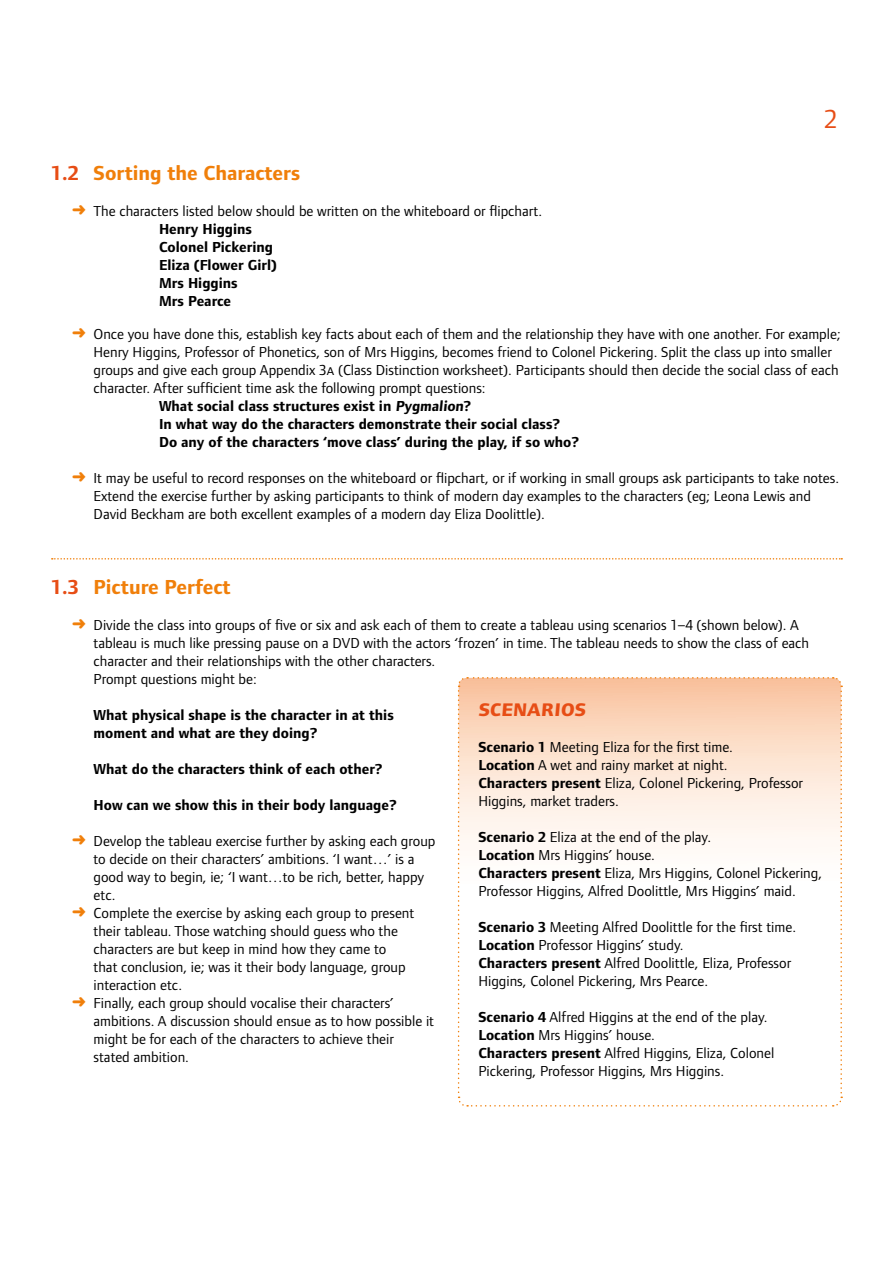
<style>
.page{position:relative;width:893px;height:1263px;background:#fff}
.page>*{position:absolute;margin:0;border:0;box-sizing:border-box;transform-origin:0 0}
.t1{font:27px "Foundry Form Sans";color:#e74d15}
.t2{font:24px "Foundry Form Sans Bold SC";color:#e74d15}
.t3{font:700 21px "Foundry Form Sans";color:#f07f0a}
.t4{font:15px/18px "Foundry Form Sans";color:#000}
.t5{font:700 15px/18px "Foundry Form Sans";color:#000}
.s1{color:#e74d15}
.s2{color:#f07f0a}
.s3{font-weight:700}
.s4{font-family:"Foundry Form Sans Book SC"}
</style>
<div class="page">
<svg style="left:52px;top:558px;width:790px;height:2px"></svg>
<svg style="left:457px;top:677px;width:386px;height:430px"></svg>
<h1 class="t1" style="left:824px;top:103px;width:15px">2</h1>
<h3 class="t3" style="left:51px;top:161px;width:251px"><span class="s1">1.2</span> Sorting the Characters</h3>
<p class="t4" style="left:159px;top:202px;width:385px;text-indent:-87px"><span class="s2">➜</span> The characters listed below should be written on the whiteboard or flipchart.<br><span class="s3">Henry Higgins<br>Colonel Pickering<br>Eliza (Flower Girl)<br>Mrs Higgins<br>Mrs Pearce</span></p>
<p class="t4" style="left:94px;top:325px;width:749px;text-indent:-22px"><span class="s2">➜</span> Once you have done this, establish key facts about each of them and the relationship they have with one another. For example; Henry Higgins, Professor of Phonetics, son of Mrs Higgins, becomes friend to Colonel Pickering. Split the class up into smaller groups and give each group Appendix 3<span class="s4">a</span> (Class Distinction worksheet). Participants should then decide the social class of each character. After sufficient time ask the following prompt questions:</p>
<p class="t5" style="left:159px;top:397px;width:422px">What social class structures exist in Pygmalion?<br>In what way do the characters demonstrate their social class?<br>Do any of the characters ‘move class’ during the play, if so who?</p>
<p class="t4" style="left:94px;top:469px;width:747px;text-indent:-22px"><span class="s2">➜</span> It may be useful to record responses on the whiteboard or flipchart, or if working in small groups ask participants to take notes.<br>Extend the exercise further by asking participants to think of modern day examples to the characters (eg; Leona Lewis and<br>David Beckham are both excellent examples of a modern day Eliza Doolittle).</p>
<h3 class="t3" style="left:51px;top:575px;width:181px"><span class="s1">1.3</span> Picture Perfect</h3>
<p class="t4" style="left:94px;top:616px;width:717px;text-indent:-22px"><span class="s2">➜</span> Divide the class into groups of five or six and ask each of them to create a tableau using scenarios 1–4 (shown below). A tableau is much like pressing pause on a DVD with the actors ‘frozen’ in time. The tableau needs to show the class of each character and their relationships with the other characters.<br>Prompt questions might be:</p>
<p class="t5" style="left:94px;top:706px;width:302px">What physical shape is the character in at this moment and what are they doing?</p>
<p class="t5" style="left:94px;top:760px;width:291px">What do the characters think of each other?</p>
<p class="t5" style="left:94px;top:796px;width:305px">How can we show this in their body language?</p>
<p class="t4" style="left:72px;top:832px;width:365px"><span class="s2">➜</span> Develop the tableau exercise further by asking each group</p>
<p class="t4" style="left:94px;top:850px;width:322px">to decide on their characters’ ambitions. ‘I want…’ is a</p>
<p class="t4" style="left:94px;top:868px;width:332px">good way to begin, ie; ‘I want…to be rich, better, happy</p>
<p class="t4" style="left:94px;top:886px;width:24px">etc.</p>
<p class="t4" style="left:72px;top:904px;width:344px"><span class="s2">➜</span> Complete the exercise by asking each group to present</p>
<p class="t4" style="left:94px;top:922px;width:306px">their tableau. Those watching should guess who the</p>
<p class="t4" style="left:94px;top:940px;width:294px">characters are but keep in mind how they came to</p>
<p class="t4" style="left:94px;top:958px;width:314px">that conclusion, ie; was it their body language, group</p>
<p class="t4" style="left:94px;top:976px;width:90px">interaction etc.</p>
<p class="t4" style="left:72px;top:994px;width:324px"><span class="s2">➜</span> Finally, each group should vocalise their characters’</p>
<p class="t4" style="left:94px;top:1012px;width:342px">ambitions. A discussion should ensue as to how possible it</p>
<p class="t4" style="left:94px;top:1030px;width:302px">might be for each of the characters to achieve their</p>
<p class="t4" style="left:94px;top:1048px;width:97px">stated ambition.</p>
<h2 class="t2" style="left:478px;top:695px;width:111px">scenarios</h2>
<p class="t4" style="left:478px;top:738px;width:326px"><span class="s3">Scenario 1</span> Meeting Eliza for the first time.<br><span class="s3">Location</span> A wet and rainy market at night.<br><span class="s3">Characters present</span> Eliza, Colonel Pickering, Professor Higgins, market traders.</p>
<p class="t4" style="left:478px;top:828px;width:345px"><span class="s3">Scenario 2</span> Eliza at the end of the play.<br><span class="s3">Location</span> Mrs Higgins’ house.<br><span class="s3">Characters present</span> Eliza, Mrs Higgins, Colonel Pickering, Professor Higgins, Alfred Doolittle, Mrs Higgins’ maid.</p>
<p class="t4" style="left:478px;top:918px;width:319px"><span class="s3">Scenario 3</span> Meeting Alfred Doolittle for the first time.<br><span class="s3">Location</span> Professor Higgins’ study.<br><span class="s3">Characters present</span> Alfred Doolittle, Eliza, Professor Higgins, Colonel Pickering, Mrs Pearce.</p>
<p class="t4" style="left:478px;top:1008px;width:297px"><span class="s3">Scenario 4</span> Alfred Higgins at the end of the play.<br><span class="s3">Location</span> Mrs Higgins’ house.<br><span class="s3">Characters present</span> Alfred Higgins, Eliza, Colonel Pickering, Professor Higgins, Mrs Higgins.</p>
</div>
